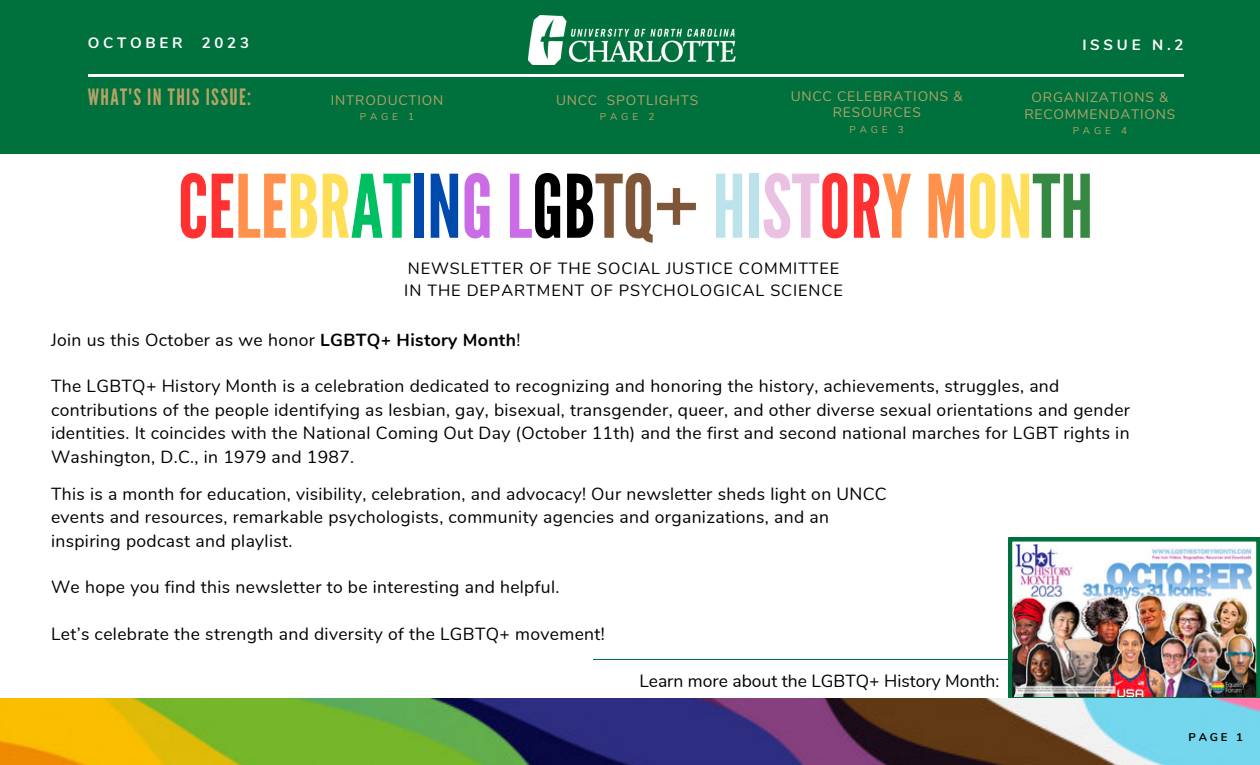
<style>
.page{position:relative;width:1260px;height:765px;background:#fff}
.page>*{position:absolute;margin:0;border:0;box-sizing:border-box;transform-origin:0 0}
.t1{font:87.25px "League Gothic";color:#ff3131}
.t2{font:22.5px "League Gothic";letter-spacing:.06em;color:#b3a369}
.t3{font:17.5px/23.5px "Nunito";letter-spacing:.02em;color:#000}
.t4{font:17.5px "Nunito";color:#000}
.t5{font:16.25px "Nunito";letter-spacing:.055em;color:#000}
.t6{font:700 15px "Nunito";letter-spacing:.25em;color:#fff}
.t7{font:13.75px/16.9px "Nunito";letter-spacing:.06em;color:#b3a369;text-align:center}
.t8{font:700 11.25px "Nunito";color:#000}
.t9{font:10px "Nunito";letter-spacing:.38em;color:#b3a369}
.s1{color:#ff914d}
.s2{color:#ffde59}
.s3{color:#00bf63}
.s4{color:#004aad}
.s5{color:#cb6ce6}
.s6{color:#000}
.s7{color:#7f5637}
.s8{color:#bce3ec}
.s9{color:#ebc1e3}
.s10{color:#368843}
.s11{font-weight:700}
</style>
<div class="page">
<div style="left:0;top:0;width:1260px;height:154px;background:#00703c"></div>
<hr style="left:88px;top:74px;width:1096px;height:3px;background:#fff">
<img style="left:528px;top:16px;width:208px;height:49px">
<img style="left:1008px;top:538px;width:252px;height:161px">
<img style="left:0;top:699px;width:1260px;height:66px">
<hr style="left:594px;top:659px;width:419px;height:1px;background:#00703c">
<p class="t6" style="left:88px;top:33px;width:96px">OCTOBER</p>
<p class="t6" style="left:202px;top:33px;width:49px">2023</p>
<p class="t2" style="left:88px;top:84px;width:165px">WHAT'S IN THIS ISSUE:</p>
<p class="t7" style="left:331px;top:92px;width:114px">INTRODUCTION</p>
<p class="t9" style="left:360px;top:110px;width:56px">PAGE 1</p>
<p class="t7" style="left:556px;top:92px;width:144px">UNCC SPOTLIGHTS</p>
<p class="t9" style="left:600px;top:110px;width:56px">PAGE 2</p>
<p class="t7" style="left:791px;top:88px;width:174px">UNCC CELEBRATIONS &amp;</p>
<p class="t7" style="left:833px;top:105px;width:90px">RESOURCES</p>
<p class="t9" style="left:850px;top:123px;width:56px">PAGE 3</p>
<p class="t6" style="left:1082px;top:35px;width:103px">ISSUE N.2</p>
<p class="t7" style="left:1024px;top:89px;width:153px">ORGANIZATIONS &amp;<br>RECOMMENDATIONS</p>
<p class="t9" style="left:1073px;top:124px;width:56px">PAGE 4</p>
<p class="t1" style="left:178px;top:156px;width:917px">CE<span class="s1">LE</span><span class="s2">BR</span><span class="s3">AT</span><span class="s4">IN</span><span class="s5">GL</span><span class="s6">GB</span><span class="s7">TQ+</span> <span class="s8">HI</span><span class="s9">ST</span>OR<span class="s1">Y M</span><span class="s2">ON</span><span class="s10">TH</span></p>
<p class="t5" style="left:408px;top:258px;width:433px">NEWSLETTER OF THE SOCIAL JUSTICE COMMITTEE</p>
<p class="t5" style="left:404px;top:280px;width:440px">IN THE DEPARTMENT OF PSYCHOLOGICAL SCIENCE</p>
<p class="t3" style="left:51px;top:328px;width:471px">Join us this October as we honor <span class="s11">LGBTQ+ History Month</span>!</p>
<p class="t3" style="left:51px;top:375px;width:1081px">The LGBTQ+ History Month is a celebration dedicated to recognizing and honoring the history, achievements, struggles, and contributions of the people identifying as lesbian, gay, bisexual, transgender, queer, and other diverse sexual orientations and gender identities. It coincides with the National Coming Out Day (October 11th) and the first and second national marches for LGBT rights in Washington, D.C., in 1979 and 1987.</p>
<p class="t3" style="left:51px;top:482px;width:837px">This is a month for education, visibility, celebration, and advocacy! Our newsletter sheds light on UNCC events and resources, remarkable psychologists, community agencies and organizations, and an inspiring podcast and playlist.</p>
<p class="t3" style="left:51px;top:576px;width:510px">We hope you find this newsletter to be interesting and helpful.</p>
<p class="t3" style="left:51px;top:623px;width:555px">Let’s celebrate the strength and diversity of the LGBTQ+ movement!</p>
<p class="t4" style="left:639px;top:669px;width:362px">Learn more about the LGBTQ+ History Month:</p>
<p class="t8" style="left:1188px;top:729px;width:56px">PAGE 1</p>
</div>
